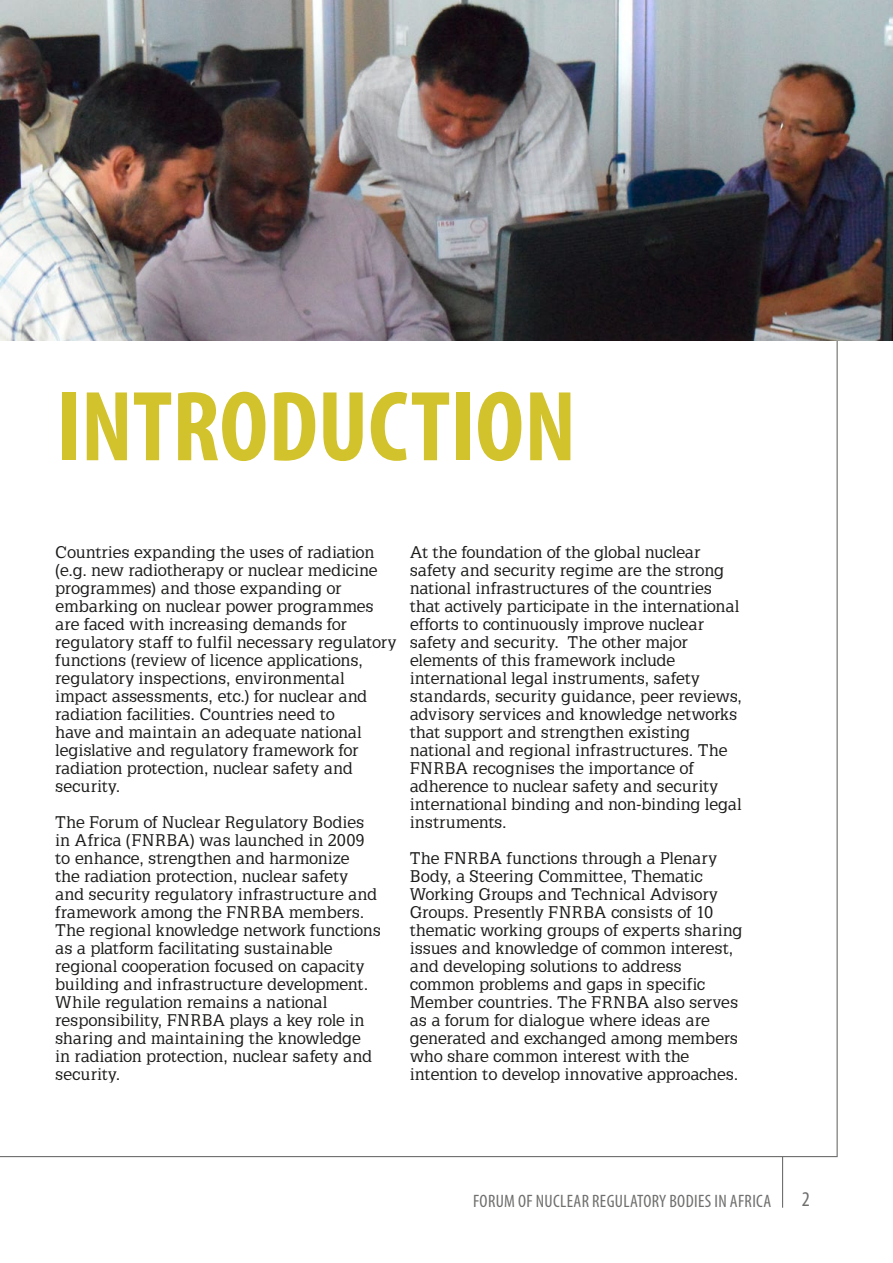
<style>
.page{position:relative;width:893px;height:1263px;background:#fff}
.page>*{position:absolute;margin:0;border:0;box-sizing:border-box;transform-origin:0 0}
.t1{font:700 condensed 100.5px "Myriad Pro";color:#d2c22b}
.t2{font:condensed 21px "Myriad Pro";color:#6f6f6e}
.t3{font:condensed 18px "Myriad Pro";letter-spacing:.02em;color:#6f6f6e}
.t4{font:16.5px/18px "Latinia";letter-spacing:-.02em;color:#1b1b1a}
</style>
<div class="page">
<hr style="left:782px;top:1157px;width:1px;height:51px;background:#6f6f6e">
<img style="left:0;top:0;width:893px;height:340px">
<h1 class="t1" style="left:56px;top:371px;width:521px">INTRODUCTION</h1>
<p class="t4" style="left:55px;top:542px;width:343px">Countries expanding the uses of radiation (e.g. new radiotherapy or nuclear medicine programmes) and those expanding or embarking on nuclear power programmes are faced with increasing demands for regulatory staff to fulfil necessary regulatory functions (review of licence applications, regulatory inspections, environmental impact assessments, etc.) for nuclear and radiation facilities. Countries need to<br>have and maintain an adequate national legislative and regulatory framework for radiation protection, nuclear safety and security.</p>
<p class="t4" style="left:55px;top:812px;width:327px">The Forum of Nuclear Regulatory Bodies in Africa (FNRBA) was launched in 2009 to enhance, strengthen and harmonize<br>the radiation protection, nuclear safety and security regulatory infrastructure and framework among the FNRBA members.<br>The regional knowledge network functions as a platform facilitating sustainable regional cooperation focused on capacity building and infrastructure development.<br>While regulation remains a national responsibility, FNRBA plays a key role in sharing and maintaining the knowledge<br>in radiation protection, nuclear safety and security.</p>
<p class="t4" style="left:410px;top:543px;width:334px">At the foundation of the global nuclear safety and security regime are the strong national infrastructures of the countries that actively participate in the international efforts to continuously improve nuclear safety and security. The other major elements of this framework include international legal instruments, safety standards, security guidance, peer reviews, advisory services and knowledge networks that support and strengthen existing national and regional infrastructures. The FNRBA recognises the importance of adherence to nuclear safety and security international binding and non-binding legal instruments.</p>
<p class="t4" style="left:410px;top:849px;width:334px">The FNRBA functions through a Plenary Body, a Steering Committee, Thematic Working Groups and Technical Advisory Groups. Presently FNRBA consists of 10 thematic working groups of experts sharing issues and knowledge of common interest, and developing solutions to address common problems and gaps in specific Member countries. The FRNBA also serves as a forum for dialogue where ideas are generated and exchanged among members who share common interest with the intention to develop innovative approaches.</p>
<p class="t3" style="left:473px;top:1190px;width:300px">FORUM OF NUCLEAR REGULATORY BODIES IN AFRICA</p>
<p class="t2" style="left:802px;top:1187px;width:10px">2</p>
</div>
